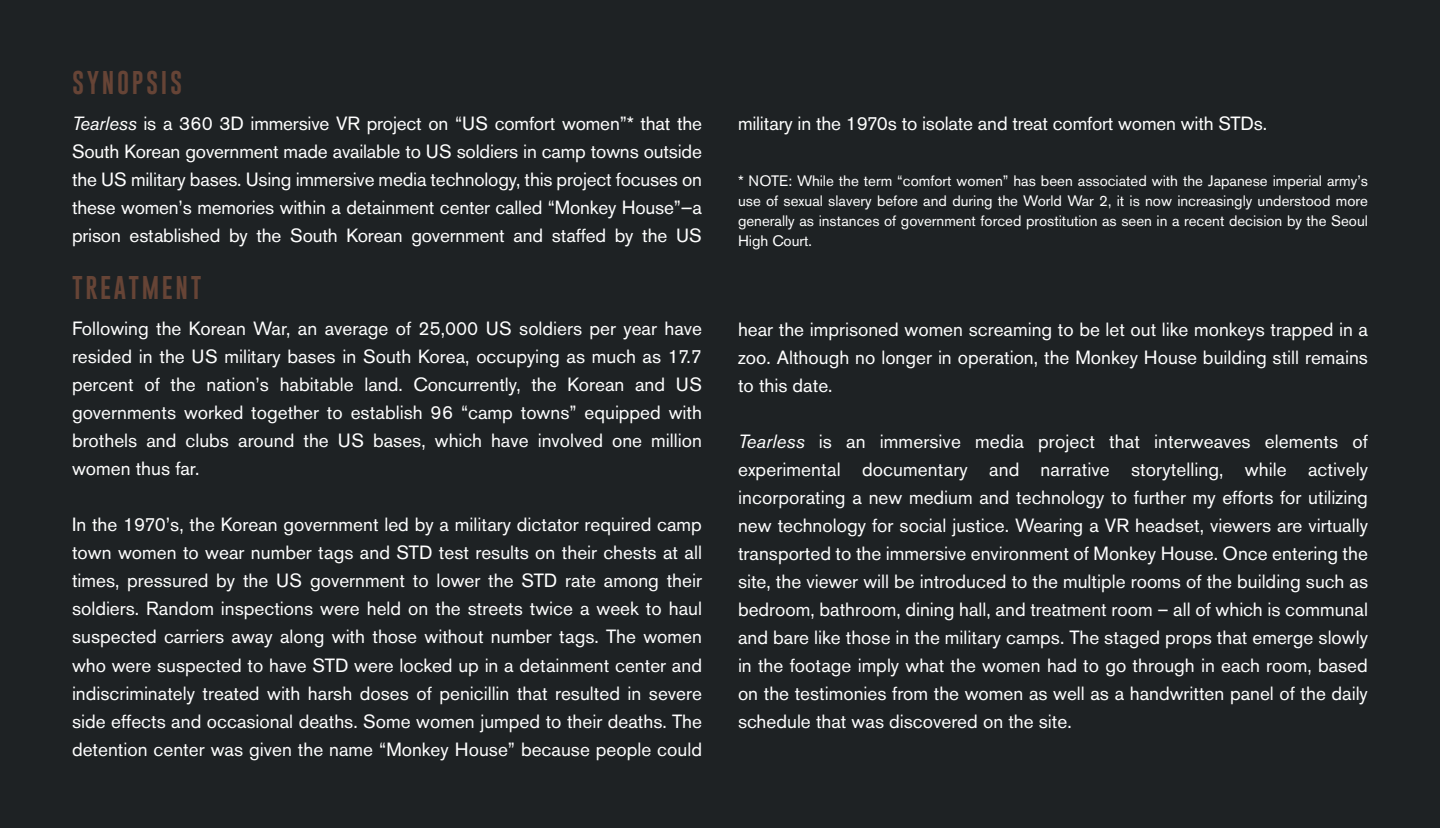
<style>
.page{position:relative;width:1440px;height:828px;background:#1e2224}
.page>*{position:absolute;margin:0;border:0;box-sizing:border-box;transform-origin:0 0}
.t1{font:24px "Gobold";letter-spacing:.11em;color:#664436}
.t2{font:19px/28px "Akzidenz Grotesk BE";color:#fff;text-align:justify}
.t3{font:15px/20px "Akzidenz Grotesk BE";color:#fff;text-align:justify}
.s1{font-style:italic}
</style>
<div class="page">
<p class="t1" style="left:72px;top:67px;width:112px">SYNOPSIS</p>
<p class="t2" style="left:72px;top:110px;width:632px"><span class="s1">Tearless</span> is a 360 3D immersive VR project on “US comfort women”* that the South Korean government made available to US soldiers in camp towns outside the US military bases. Using immersive media technology, this project focuses on these women’s memories within a detainment center called “Monkey House”—a prison established by the South Korean government and staffed by the US</p>
<p class="t2" style="left:738px;top:109px;width:531px">military in the 1970s to isolate and treat comfort women with STDs.</p>
<p class="t3" style="left:738px;top:170px;width:632px">* NOTE: While the term “comfort women” has been associated with the Japanese imperial army’s use of sexual slavery before and during the World War 2, it is now increasingly understood more generally as instances of government forced prostitution as seen in a recent decision by the Seoul High Court.</p>
<p class="t1" style="left:72px;top:273px;width:131px">TREATMENT</p>
<p class="t2" style="left:72px;top:315px;width:632px">Following the Korean War, an average of 25,000 US soldiers per year have resided in the US military bases in South Korea, occupying as much as 17.7 percent of the nation’s habitable land. Concurrently, the Korean and US governments worked together to establish 96 “camp towns” equipped with brothels and clubs around the US bases, which have involved one million women thus far.</p>
<p class="t2" style="left:72px;top:511px;width:632px">In the 1970’s, the Korean government led by a military dictator required camp town women to wear number tags and STD test results on their chests at all times, pressured by the US government to lower the STD rate among their soldiers. Random inspections were held on the streets twice a week to haul suspected carriers away along with those without number tags. The women who were suspected to have STD were locked up in a detainment center and indiscriminately treated with harsh doses of penicillin that resulted in severe side effects and occasional deaths. Some women jumped to their deaths. The detention center was given the name “Monkey House” because people could</p>
<p class="t2" style="left:738px;top:315px;width:632px">hear the imprisoned women screaming to be let out like monkeys trapped in a zoo. Although no longer in operation, the Monkey House building still remains to this date.</p>
<p class="t2" style="left:738px;top:427px;width:632px"><span class="s1">Tearless</span> is an immersive media project that interweaves elements of experimental documentary and narrative storytelling, while actively incorporating a new medium and technology to further my efforts for utilizing new technology for social justice. Wearing a VR headset, viewers are virtually transported to the immersive environment of Monkey House. Once entering the site, the viewer will be introduced to the multiple rooms of the building such as bedroom, bathroom, dining hall, and treatment room – all of which is communal and bare like those in the military camps. The staged props that emerge slowly in the footage imply what the women had to go through in each room, based on the testimonies from the women as well as a handwritten panel of the daily schedule that was discovered on the site.</p>
</div>
